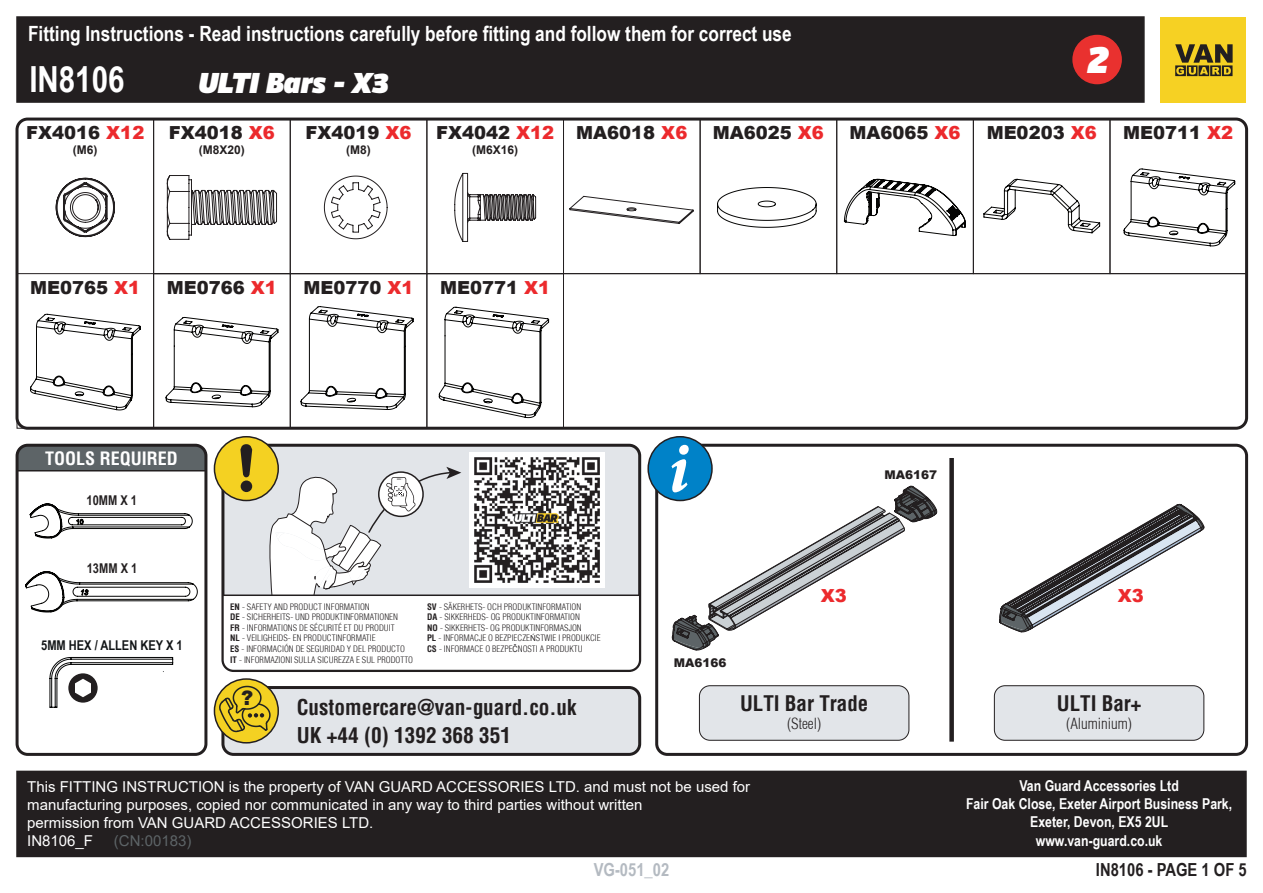
<style>
.page{position:relative;width:1263px;height:893px;background:#fff}
.page>*{position:absolute;margin:0;border:0;box-sizing:border-box;transform-origin:0 0}
.t1{font:italic 900 36.3px "Vinkel";color:#fff}
.t2{font:700 36px "Arial Narrow";color:#fff}
.t3{font:italic 900 27px "Vinkel";color:#fff}
.t4{font:700 condensed 21.3px/27.8px "Helvetica";color:#231f20}
.t5{font:700 21px "Arial Narrow";color:#fff}
.t6{font:700 condensed 21px "Helvetica";color:#231f20}
.t7{font:900 19.8px "Arial";color:#231f20}
.t8{font:900 18px "Arial";color:#231f20}
.t9{font:700 18px "Arial Narrow";color:#231f20}
.t10{font:700 condensed 18px "Helvetica";color:#fff}
.t11{font:700 18px "Arial Narrow";color:#b4bac1}
.t12{font:900 18px "Arial";color:#ec2a2d}
.t13{font:15px/18px "Arial";color:#fff}
.t14{font:700 15px/18px "Arial Narrow";color:#fff;text-align:center}
.t15{font:300 condensed 15px "Helvetica";color:#231f20}
.t16{font:15px "Arial";color:#5d6467}
.t17{font:700 13.5px "Arial Narrow";color:#111416}
.t18{font:700 13.5px "Arial Narrow";color:#231f20}
.t19{font:700 12px "Arial";color:#231f20}
.t20{font:900 12px "Arial";color:#231f20}
.t21{font:300 condensed 8.7px/10.5px "Helvetica";color:#231f20}
.s1{color:#ec2a2d}
.s2{font-weight:700}
.s3{font-family:"Myriad Pro";font-weight:400;font-stretch:normal}
.s4{font-family:"Arial Narrow";font-weight:400;font-stretch:normal}
</style>
<div class="page">
<div style="left:16px;top:771px;width:1231px;height:86px;background:#231f20"></div>
<div style="left:16px;top:16px;width:1129px;height:87px;background:#231f20;border:2px solid #231f20"></div>
<svg style="left:983px;top:179px;width:117px;height:54px"></svg>
<svg style="left:844px;top:179px;width:122px;height:57px"></svg>
<svg style="left:167px;top:175px;width:110px;height:65px"></svg>
<svg style="left:454px;top:173px;width:82px;height:69px"></svg>
<svg style="left:324px;top:176px;width:63px;height:63px"></svg>
<svg style="left:717px;top:187px;width:99px;height:41px"></svg>
<svg style="left:155px;top:274px;width:1092px;height:155px"></svg>
<div style="left:153px;top:119px;width:138px;height:155px;border:1px solid #231f20"></div>
<div style="left:153px;top:273px;width:138px;height:156px;border:1px solid #231f20"></div>
<div style="left:290px;top:119px;width:137px;height:155px;border:1px solid #231f20"></div>
<div style="left:290px;top:273px;width:137px;height:156px;border:1px solid #231f20"></div>
<div style="left:426px;top:119px;width:138px;height:155px;border:1px solid #231f20"></div>
<div style="left:426px;top:273px;width:138px;height:156px;border:1px solid #231f20"></div>
<div style="left:563px;top:119px;width:137px;height:155px;border:1px solid #231f20"></div>
<div style="left:700px;top:119px;width:137px;height:155px;border:1px solid #231f20"></div>
<div style="left:836px;top:119px;width:138px;height:155px;border:1px solid #231f20"></div>
<div style="left:973px;top:119px;width:137px;height:155px;border:1px solid #231f20"></div>
<svg style="left:569px;top:196px;width:124px;height:28px"></svg>
<svg style="left:30px;top:504px;width:163px;height:34px"></svg>
<svg style="left:25px;top:571px;width:173px;height:41px"></svg>
<svg style="left:1109px;top:118px;width:138px;height:156px"></svg>
<svg style="left:166px;top:317px;width:112px;height:90px"></svg>
<svg style="left:301px;top:306px;width:112px;height:104px"></svg>
<svg style="left:439px;top:307px;width:110px;height:111px"></svg>
<svg style="left:16px;top:118px;width:138px;height:311px"></svg>
<svg style="left:50px;top:657px;width:123px;height:51px"></svg>
<div style="left:1161px;top:17px;width:85px;height:85px;background:#f6d123"></div>
<svg style="left:1175px;top:44px;width:57px;height:32px"></svg>
<div style="left:1071px;top:34px;width:52px;height:51px;background:#e9312f;border-radius:50%"></div>
<div style="left:1071px;top:33px;width:52px;height:53px;border:2px solid #231f20;border-radius:50%"></div>
<svg style="left:16px;top:444px;width:191px;height:28px;background:#5e6467"></svg>
<div style="left:16px;top:444px;width:191px;height:312px;border:3px solid #231f20;border-radius:11px"></div>
<div style="left:223px;top:687px;width:417px;height:67px;background:#e2e5e9;border-radius:11px"></div>
<div style="left:221px;top:686px;width:420px;height:70px;border:3px solid #231f20;border-radius:11px"></div>
<svg style="left:214px;top:437px;width:64px;height:63px"></svg>
<div style="left:214px;top:436px;width:65px;height:65px;border:2px solid #231f20;border-radius:50%"></div>
<svg style="left:214px;top:679px;width:64px;height:64px"></svg>
<div style="left:214px;top:678px;width:65px;height:66px;border:2px solid #231f20;border-radius:50%"></div>
<svg style="left:218px;top:685px;width:53px;height:48px;background:#c9ae26"></svg>
<div style="left:655px;top:444px;width:593px;height:312px;border:3px solid #231f20;border-radius:11px"></div>
<div style="left:648px;top:437px;width:64px;height:63px;background:#0082c8;border-radius:50%"></div>
<div style="left:647px;top:436px;width:66px;height:65px;border:2px solid #231f20;border-radius:50%"></div>
<div style="left:949px;top:458px;width:5px;height:284px;background:#231f20"></div>
<div style="left:699px;top:686px;width:210px;height:54px;background:#e2e5e9;border-radius:11px"></div>
<div style="left:699px;top:685px;width:210px;height:55px;border:1px solid #231f20;border-radius:11px"></div>
<div style="left:994px;top:686px;width:210px;height:54px;background:#e2e5e9;border-radius:11px"></div>
<div style="left:994px;top:685px;width:210px;height:55px;border:1px solid #231f20;border-radius:11px"></div>
<svg style="left:999px;top:503px;width:205px;height:130px"></svg>
<svg style="left:671px;top:445px;width:266px;height:206px"></svg>
<svg style="left:221px;top:444px;width:420px;height:228px"></svg>
<h3 class="t5" style="left:28px;top:18px;width:765px">Fitting Instructions - Read instructions carefully before fitting and follow them for correct use</h3>
<h2 class="t2" style="left:29px;top:52px;width:97px">IN8106</h2>
<h3 class="t3" style="left:198px;top:64px;width:192px">ULTI Bars - X3</h3>
<h1 class="t1" style="left:1087px;top:34px;width:22px">2</h1>
<h3 class="t8" style="left:26px;top:120px;width:120px">FX4016 <span class="s1">X12</span></h3>
<h3 class="t19" style="left:73px;top:141px;width:26px">(M6)</h3>
<h3 class="t8" style="left:169px;top:120px;width:108px">FX4018 <span class="s1">X6</span></h3>
<h3 class="t19" style="left:199px;top:141px;width:48px">(M8X20)</h3>
<h3 class="t8" style="left:306px;top:120px;width:108px">FX4019 <span class="s1">X6</span></h3>
<h3 class="t19" style="left:346px;top:141px;width:26px">(M8)</h3>
<h3 class="t8" style="left:436px;top:120px;width:120px">FX4042 <span class="s1">X12</span></h3>
<h3 class="t19" style="left:472px;top:141px;width:48px">(M6X16)</h3>
<h3 class="t8" style="left:576px;top:120px;width:113px">MA6018 <span class="s1">X6</span></h3>
<h3 class="t8" style="left:713px;top:120px;width:113px">MA6025 <span class="s1">X6</span></h3>
<h3 class="t8" style="left:849px;top:120px;width:113px">MA6065 <span class="s1">X6</span></h3>
<h3 class="t8" style="left:987px;top:120px;width:112px">ME0203 <span class="s1">X6</span></h3>
<h3 class="t8" style="left:1123px;top:120px;width:112px">ME0711 <span class="s1">X2</span></h3>
<h3 class="t8" style="left:30px;top:275px;width:112px">ME0765 <span class="s1">X1</span></h3>
<h3 class="t8" style="left:167px;top:275px;width:112px">ME0766 <span class="s1">X1</span></h3>
<h3 class="t8" style="left:304px;top:275px;width:112px">ME0770 <span class="s1">X1</span></h3>
<h3 class="t8" style="left:440px;top:275px;width:112px">ME0771 <span class="s1">X1</span></h3>
<h3 class="t10" style="left:45px;top:446px;width:134px">TOOLS REQUIRED</h3>
<h3 class="t18" style="left:87px;top:490px;width:52px">10MM X 1</h3>
<h3 class="t18" style="left:87px;top:558px;width:52px">13MM X 1</h3>
<h3 class="t20" style="left:884px;top:466px;width:54px">MA6167</h3>
<h3 class="t17" style="left:41px;top:635px;width:143px">5MM HEX / ALLEN KEY X 1</h3>
<p class="t21" style="left:230px;top:601px;width:184px"><span class="s2">EN</span> - SAFETY AND PRODUCT INFORMATION<br><span class="s2">DE</span> - SICHERHEITS- UND PRODUKTINFORMATIONEN<br><span class="s2">FR</span> - INFORMATIONS DE SÉCURITÉ ET DU PRODUIT<br><span class="s2">NL</span> - VEILIGHEIDS- EN PRODUCTINFORMATIE<br><span class="s2">ES</span> - INFORMACIÓN DE SEGURIDAD Y DEL PRODUCTO <span class="s2">IT</span> - INFORMAZIONI SULLA SICUREZZA E SUL PRODOTTO</p>
<p class="t21" style="left:427px;top:601px;width:175px"><span class="s2">SV</span> - SÄKERHETS- OCH PRODUKTINFORMATION<br><span class="s2">DA</span> - SIKKERHEDS- OG PRODUKTINFORMATION<br><span class="s2">NO</span> - SIKKERHETS- OG PRODUKTINFORMASJON<br><span class="s2">PL</span> - INFORMACJE O BEZPIECZE<span class="s3">Ń</span>STWIE I PRODUKCIE <span class="s2">CS</span> - INFORMACE O BEZPE<span class="s4">Č</span>NOSTI A PRODUKTU</p>
<h3 class="t7" style="left:241px;top:683px;width:14px">?</h3>
<h3 class="t4" style="left:297px;top:693px;width:281px">Customercare@van-guard.co.uk<br>UK +44 (0) 1392 368 351</h3>
<h3 class="t12" style="left:821px;top:582px;width:28px">X3</h3>
<h3 class="t12" style="left:1118px;top:582px;width:28px">X3</h3>
<h3 class="t20" style="left:674px;top:654px;width:54px">MA6166</h3>
<h3 class="t6" style="left:740px;top:690px;width:130px">ULTI Bar Trade</h3>
<h3 class="t15" style="left:787px;top:714px;width:36px">(Steel)</h3>
<h3 class="t6" style="left:1057px;top:690px;width:86px">ULTI Bar+</h3>
<h3 class="t15" style="left:1066px;top:714px;width:67px">(Aluminium)</h3>
<p class="t13" style="left:27px;top:778px;width:724px">This FITTING INSTRUCTION is the property of VAN GUARD ACCESSORIES LTD. and must not be used for manufacturing purposes, copied nor communicated in any way to third parties without written<br>permission from VAN GUARD ACCESSORIES LTD.<br>IN8106_F</p>
<h3 class="t16" style="left:114px;top:831px;width:79px">(CN:00183)</h3>
<h3 class="t11" style="left:594px;top:856px;width:77px">VG-051_02</h3>
<h3 class="t14" style="left:966px;top:776px;width:268px">Van Guard Accessories Ltd<br>Fair Oak Close, Exeter Airport Business Park,<br>Exeter, Devon, EX5 2UL</h3>
<h3 class="t14" style="left:1036px;top:831px;width:128px">www.van-guard.co.uk</h3>
<h3 class="t9" style="left:1096px;top:856px;width:152px">IN8106 - PAGE 1 OF 5</h3>
</div>
